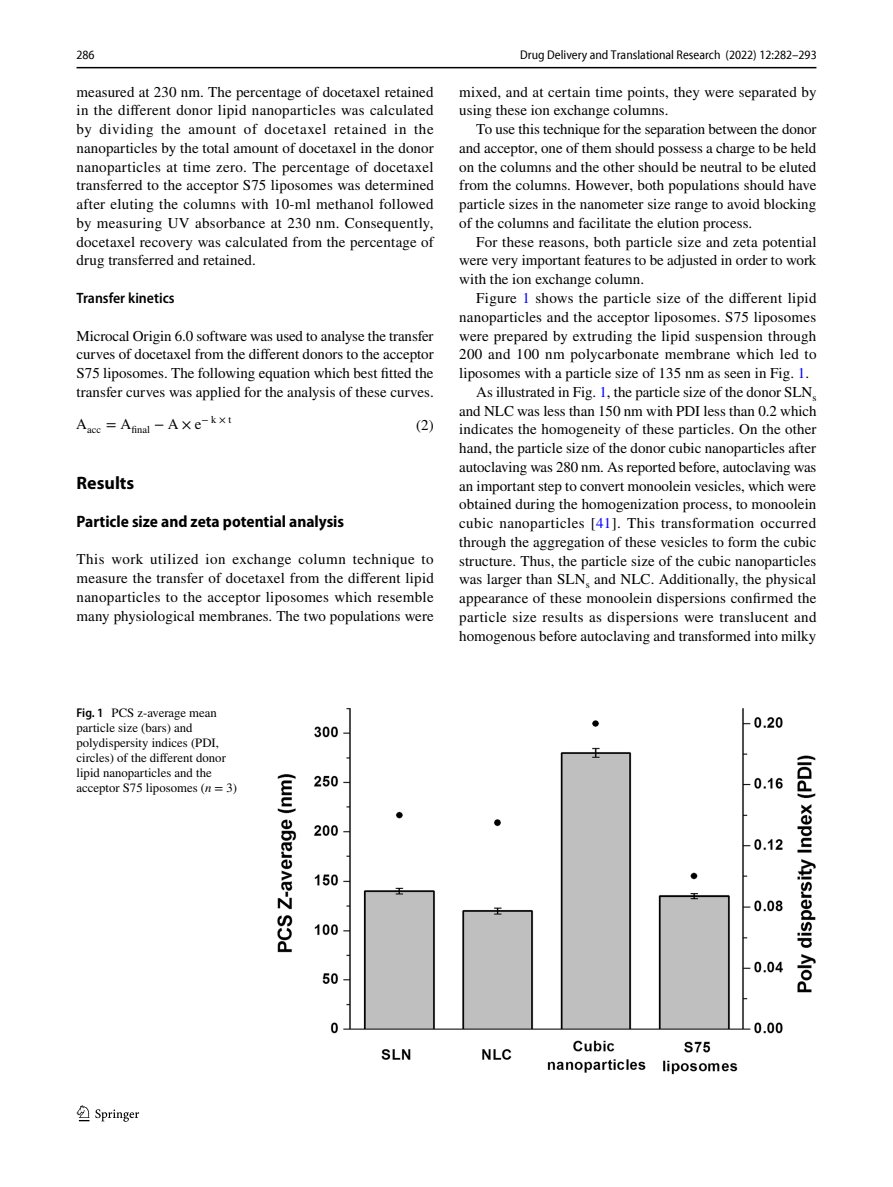
<style>
.page{position:relative;width:893px;height:1187px;background:#fff}
.page>*{position:absolute;margin:0;border:0;box-sizing:border-box;transform-origin:0 0}
.t1{font:700 18px "Myriad Pro";color:#000}
.t2{font:700 semi-condensed 16.5px "Myriad Pro";color:#000}
.t3{font:15px/18.8px "STIX";letter-spacing:.005em;color:#000;text-align:justify}
.t4{font:15px "STIX";letter-spacing:.025em;color:#000}
.t5{font:600 semi-condensed 15px "Myriad Pro";color:#000}
.t6{font:15px "STIX General Regular 2";color:#000}
.t7{font:12.75px/15px "STIX";color:#000}
.t8{font:semi-condensed 12.75px "Myriad Pro Unic";color:#000}
.t9{font:10.5px "STIX General Regular 2";color:#000}
.s1{color:#00f}
.s2{font-family:"Myriad Pro";font-weight:600;font-stretch:semi-condensed}
.s3{font-style:italic}
</style>
<div class="page">
<hr style="left:77px;top:67px;width:739px;height:1px;background:#000">
<img style="left:277px;top:708px;width:539px;height:365px">
<svg style="left:77px;top:1105px;width:12px;height:16px"></svg>
<svg style="left:95px;top:1109px;width:44px;height:12px"></svg>
<p class="t8" style="left:76px;top:50px;width:20px">286</p>
<p class="t8" style="left:520px;top:50px;width:298px">Drug Delivery and Translational Research (2022) 12:282–293</p>
<p class="t3" style="left:77px;top:83px;width:359px">measured at 230 nm. The percentage of docetaxel retained in the different donor lipid nanoparticles was calculated by dividing the amount of docetaxel retained in the nanoparticles by the total amount of docetaxel in the donor nanoparticles at time zero. The percentage of docetaxel transferred to the acceptor S75 liposomes was determined after eluting the columns with 10-ml methanol followed by measuring UV absorbance at 230 nm. Consequently, docetaxel recovery was calculated from the percentage of drug transferred and retained.</p>
<p class="t5" style="left:77px;top:290px;width:100px">Transfer kinetics</p>
<p class="t3" style="left:77px;top:327px;width:359px">Microcal Origin 6.0 software was used to analyse the transfer curves of docetaxel from the different donors to the acceptor S75 liposomes. The following equation which best fitted the transfer curves was applied for the analysis of these curves.</p>
<p class="t9" style="left:87px;top:425px;width:146px">acc <sup>=</sup><sup>A</sup>final <sup>−</sup><sup>A</sup><sup>×</sup><sup>e</sup><sup>−</sup>k<sup>×</sup>t</p>
<p class="t6" style="left:76px;top:418px;width:12px">A</p>
<p class="t3" style="left:416px;top:416px;width:19px">(2)</p>
<p class="t1" style="left:77px;top:471px;width:59px">Results</p>
<p class="t2" style="left:77px;top:512px;width:269px">Particle size and zeta potential analysis</p>
<p class="t3" style="left:77px;top:551px;width:359px">This work utilized ion exchange column technique to measure the transfer of docetaxel from the different lipid nanoparticles to the acceptor liposomes which resemble many physiological membranes. The two populations were</p>
<p class="t3" style="left:459px;top:83px;width:359px">mixed, and at certain time points, they were separated by using these ion exchange columns.</p>
<p class="t3" style="left:459px;top:121px;width:359px;text-indent:17px">To use this technique for the separation between the donor and acceptor, one of them should possess a charge to be held on the columns and the other should be neutral to be eluted from the columns. However, both populations should have particle sizes in the nanometer size range to avoid blocking of the columns and facilitate the elution process.</p>
<p class="t3" style="left:459px;top:233px;width:359px;text-indent:17px">For these reasons, both particle size and zeta potential were very important features to be adjusted in order to work with the ion exchange column.</p>
<p class="t3" style="left:476px;top:289px;width:342px">Figure <span class="s1">1</span> shows the particle size of the different lipid</p>
<p class="t3" style="left:459px;top:308px;width:358px">nanoparticles and the acceptor liposomes. S75 liposomes</p>
<p class="t3" style="left:459px;top:327px;width:359px">were prepared by extruding the lipid suspension through</p>
<p class="t4" style="left:459px;top:344px;width:359px">200 and 100 nm polycarbonate membrane which led to</p>
<p class="t3" style="left:459px;top:364px;width:351px">liposomes with a particle size of 135 nm as seen in Fig. <span class="s1">1</span>.</p>
<p class="t3" style="left:476px;top:383px;width:342px">As illustrated in Fig. <span class="s1">1</span>, the particle size of the donor SLN<sub>s</sub></p>
<p class="t3" style="left:459px;top:402px;width:359px">and NLC was less than 150 nm with PDI less than 0.2 which</p>
<p class="t3" style="left:459px;top:421px;width:359px">indicates the homogeneity of these particles. On the other</p>
<p class="t3" style="left:459px;top:439px;width:358px">hand, the particle size of the donor cubic nanoparticles after</p>
<p class="t3" style="left:459px;top:458px;width:359px">autoclaving was 280 nm. As reported before, autoclaving was</p>
<p class="t3" style="left:459px;top:477px;width:359px">an important step to convert monoolein vesicles, which were</p>
<p class="t3" style="left:459px;top:496px;width:359px">obtained during the homogenization process, to monoolein</p>
<p class="t4" style="left:459px;top:512px;width:358px">cubic nanoparticles [<span class="s1">41</span>]. This transformation occurred</p>
<p class="t3" style="left:459px;top:533px;width:359px">through the aggregation of these vesicles to form the cubic</p>
<p class="t3" style="left:459px;top:552px;width:359px">structure. Thus, the particle size of the cubic nanoparticles</p>
<p class="t3" style="left:459px;top:571px;width:359px">was larger than SLN<sub>s</sub> and NLC. Additionally, the physical</p>
<p class="t3" style="left:459px;top:589px;width:359px">appearance of these monoolein dispersions confirmed the</p>
<p class="t4" style="left:459px;top:606px;width:359px">particle size results as dispersions were translucent and</p>
<p class="t3" style="left:459px;top:627px;width:359px">homogenous before autoclaving and transformed into milky</p>
<p class="t7" style="left:77px;top:705px;width:162px"><span class="s2">Fig. 1</span> PCS z-average mean particle size (bars) and polydispersity indices (PDI, circles) of the different donor lipid nanoparticles and the acceptor S75 liposomes (<span class="s3">n</span> = 3)</p>
</div>
